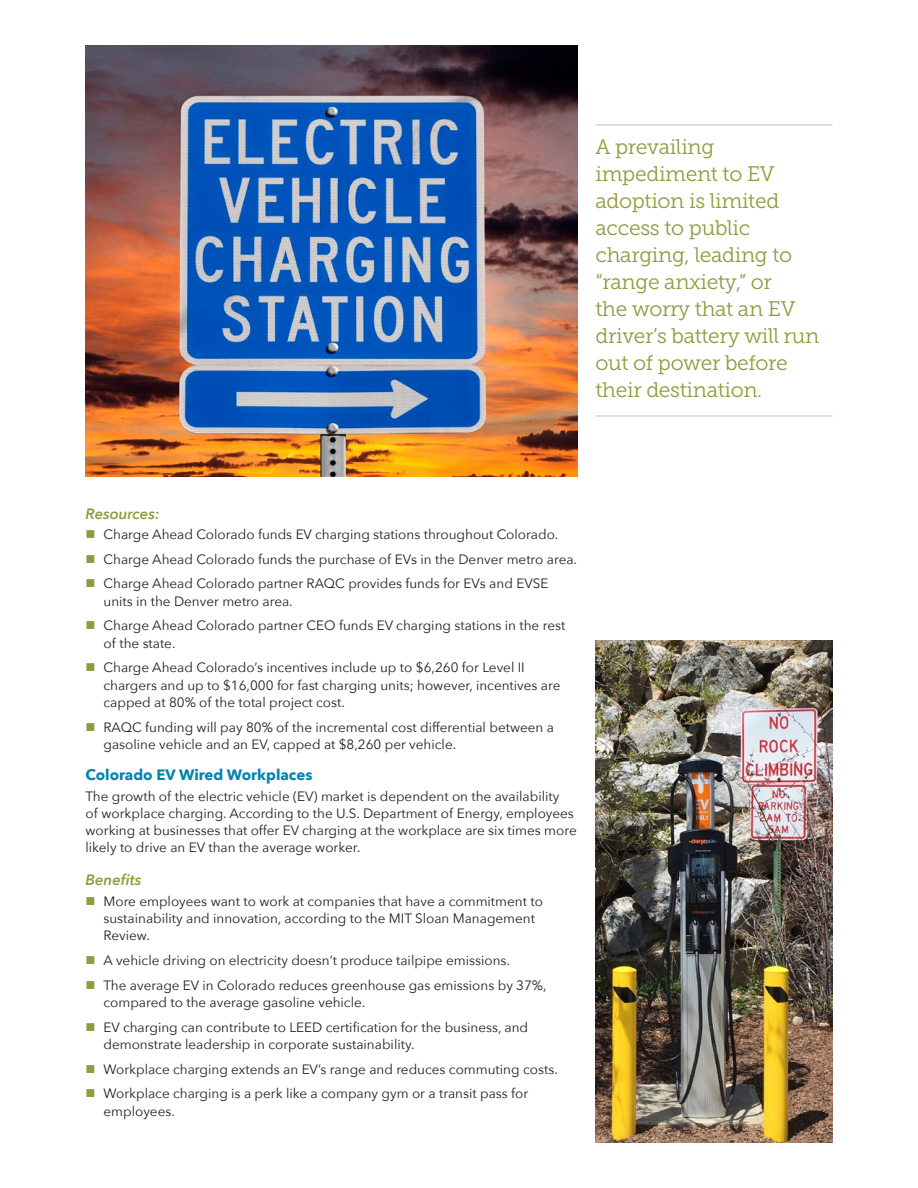
<style>
.page{position:relative;width:918px;height:1188px;background:#fff}
.page>*{position:absolute;margin:0;border:0;box-sizing:border-box;transform-origin:0 0}
.t1{font:21px/27px "Museo Slab 300";letter-spacing:-.015em;color:#919a3d}
.t2{font:700 15px "Avenir Next";color:#0084ad}
.t3{font:italic 600 15px "Avenir Next";color:#919a3d}
.t4{font:13.5px/17.2px "Avenir Next";color:#231f20}
.s1{color:#919a3d}
</style>
<div class="page">
<img style="left:596px;top:641px;width:236px;height:502px">
<img style="left:86px;top:45px;width:492px;height:432px">
<hr style="left:596px;top:124px;width:236px;height:2px;background:#d2d3d2">
<hr style="left:596px;top:415px;width:236px;height:2px;background:#d2d3d2">
<h1 class="t1" style="left:596px;top:134px;width:225px">A prevailing impediment to EV adoption is limited access to public charging, leading to “range anxiety,” or<br>the worry that an EV driver’s battery will run out of power before their destination.</h1>
<p class="t3" style="left:86px;top:504px;width:76px">Resources:</p>
<p class="t4" style="left:86px;top:526px;width:474px"><span class="s1">■</span> Charge Ahead Colorado funds EV charging stations throughout Colorado.</p>
<p class="t4" style="left:86px;top:550px;width:493px"><span class="s1">■</span> Charge Ahead Colorado funds the purchase of EVs in the Denver metro area.</p>
<p class="t4" style="left:103px;top:575px;width:446px;text-indent:-18px"><span class="s1">■</span> Charge Ahead Colorado partner RAQC provides funds for EVs and EVSE units in the Denver metro area.</p>
<p class="t4" style="left:103px;top:617px;width:463px;text-indent:-18px"><span class="s1">■</span> Charge Ahead Colorado partner CEO funds EV charging stations in the rest of the state.</p>
<p class="t4" style="left:103px;top:659px;width:459px;text-indent:-18px"><span class="s1">■</span> Charge Ahead Colorado’s incentives include up to $6,260 for Level II chargers and up to $16,000 for fast charging units; however, incentives are capped at 80% of the total project cost.</p>
<p class="t4" style="left:103px;top:718px;width:452px;text-indent:-18px"><span class="s1">■</span> RAQC funding will pay 80% of the incremental cost differential between a gasoline vehicle and an EV, capped at $8,260 per vehicle.</p>
<p class="t2" style="left:86px;top:766px;width:229px">Colorado EV Wired Workplaces</p>
<p class="t4" style="left:86px;top:787px;width:493px">The growth of the electric vehicle (EV) market is dependent on the availability<br>of workplace charging. According to the U.S. Department of Energy, employees working at businesses that offer EV charging at the workplace are six times more likely to drive an EV than the average worker.</p>
<p class="t3" style="left:86px;top:871px;width:58px">Benefits</p>
<p class="t4" style="left:103px;top:892px;width:441px;text-indent:-18px"><span class="s1">■</span> More employees want to work at companies that have a commitment to sustainability and innovation, according to the MIT Sloan Management<br>Review.</p>
<p class="t4" style="left:86px;top:952px;width:426px"><span class="s1">■</span> A vehicle driving on electricity doesn’t produce tailpipe emissions.</p>
<p class="t4" style="left:103px;top:976px;width:445px;text-indent:-18px"><span class="s1">■</span> The average EV in Colorado reduces greenhouse gas emissions by 37%, compared to the average gasoline vehicle.</p>
<p class="t4" style="left:103px;top:1018px;width:426px;text-indent:-18px"><span class="s1">■</span> EV charging can contribute to LEED certification for the business, and demonstrate leadership in corporate sustainability.</p>
<p class="t4" style="left:86px;top:1060px;width:474px"><span class="s1">■</span> Workplace charging extends an EV’s range and reduces commuting costs.</p>
<p class="t4" style="left:103px;top:1085px;width:426px;text-indent:-18px"><span class="s1">■</span> Workplace charging is a perk like a company gym or a transit pass for employees.</p>
</div>
